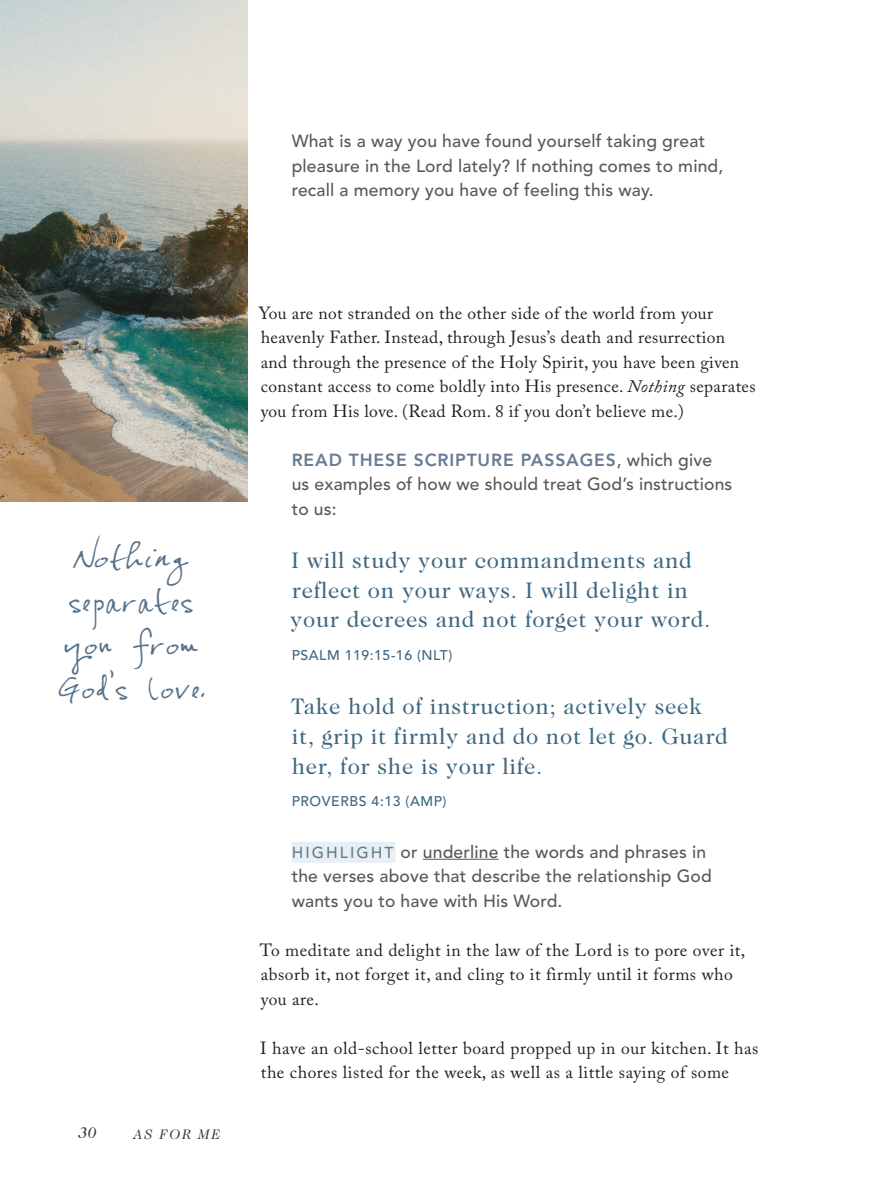
<style>
.page{position:relative;width:882px;height:1197px;background:#fff}
.page>*{position:absolute;margin:0;border:0;box-sizing:border-box;transform-origin:0 0}
.sidebar_quote{font:28px/43.8px "Pea Joraanstad";letter-spacing:.09em;color:#55718a;text-align:center}
.Scripture{font:22.75px/29.8px "Caslon 224 Std";letter-spacing:.03em;color:#3f6781}
.Body_No_Indent{font:17.5px/24.5px "Adobe Caslon Pro";letter-spacing:.02em;color:#231f20}
.Activity_Questions_S{font:500 17.5px/24.5px "Avenir LT Std";letter-spacing:.01em;color:#57585a}
.Activity_Questions{font:500 17.5px/24.5px "Avenir LT Std";letter-spacing:.01em;color:#57585a}
.t1{font:italic 15.75px "Caslon 224 Std";color:#3e3e3f}
.Scripture_Reference{font:500 14px "Avenir LT Std";letter-spacing:.04em;color:#3f6781}
.Folio_Title{font:italic 14px "Caslon 224 Std";letter-spacing:.12em;color:#3e3e3f}
.s1{font-style:italic}
.s2{font-family:"Avenir";font-weight:800;color:#677c93}
.s3{font-size:15.75px;color:#647c8b}
</style>
<div class="page">
<div style="left:292px;top:842px;width:104px;height:21px;background:#e7eff5"></div>
<hr style="left:423px;top:859px;width:76px;height:1px;background:#57585a">
<img style="left:0;top:0;width:248px;height:502px">
<p class="Activity_Questions" style="left:292px;top:129px;width:433px">What is a way you have found yourself taking great pleasure in the Lord lately? If nothing comes to mind, recall a memory you have of feeling this way.</p>
<p class="sidebar_quote" style="left:59px;top:534px;width:147px"><span class="s1">Nothing </span>separates you from<br>God’s love.</p>
<p class="t1" style="left:79px;top:1123px;width:20px">30</p>
<p class="Folio_Title" style="left:134px;top:1126px;width:88px">AS FOR ME</p>
<p class="Body_No_Indent" style="left:259px;top:300px;width:498px">You are not stranded on the other side of the world from your heavenly Father. Instead, through Jesus’s death and resurrection<br>and through the presence of the Holy Spirit, you have been given constant access to come boldly into His presence. <span class="s1">Nothing</span> separates you from His love. (Read Rom. 8 if you don’t believe me.)</p>
<p class="Activity_Questions_S" style="left:292px;top:448px;width:442px"><span class="s2">READ THESE SCRIPTURE PASSAGES</span>, which give us examples of how we should treat God’s instructions to us:</p>
<p class="Scripture" style="left:290px;top:545px;width:422px">I will study your commandments and reflect on your ways. I will delight in your decrees and not forget your word.</p>
<p class="Scripture_Reference" style="left:292px;top:647px;width:162px">PSALM 119:15-16 (NLT)</p>
<p class="Scripture" style="left:290px;top:691px;width:439px">Take hold of instruction; actively seek it, grip it firmly and do not let go. Guard her, for she is your life.</p>
<p class="Scripture_Reference" style="left:292px;top:793px;width:156px">PROVERBS 4:13 (AMP)</p>
<p class="Activity_Questions_S" style="left:292px;top:840px;width:422px"><span class="s3">HIGHLIGHT</span> or underline the words and phrases in the verses above that describe the relationship God wants you to have with His Word.</p>
<p class="Body_No_Indent" style="left:260px;top:937px;width:487px">To meditate and delight in the law of the Lord is to pore over it, absorb it, not forget it, and cling to it firmly until it forms who you are.</p>
<p class="Body_No_Indent" style="left:260px;top:1035px;width:500px">I have an old-school letter board propped up in our kitchen. It has the chores listed for the week, as well as a little saying of some</p>
</div>
